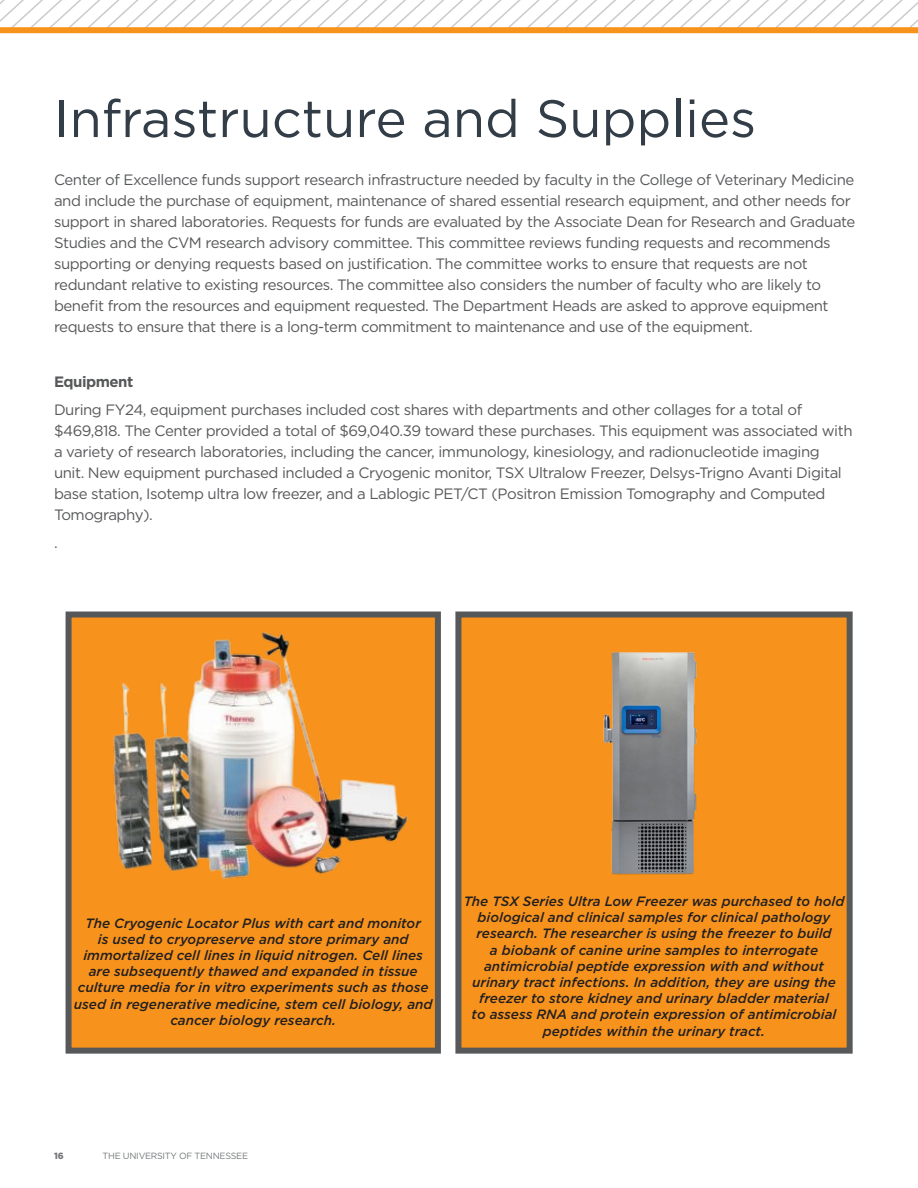
<style>
.page{position:relative;width:918px;height:1188px;background:#fff}
.page>*{position:absolute;margin:0;border:0;box-sizing:border-box;transform-origin:0 0}
.t1{font:52.5px "Gotham";color:#323d47}
.t2{font:15px/21px "Gotham";letter-spacing:-.03em;color:#57585a}
.t3{font:700 15px "Gotham";letter-spacing:-.03em;color:#57585a}
.t4{font:italic 500 13.5px/16.2px "Gotham";color:#231f20;text-align:center}
.t5{font:9px "Gotham";letter-spacing:-.03em;color:#76787b}
.t6{font:900 9px "Gotham";color:#76787b}
</style>
<div class="page">
<svg style="left:0;top:0;width:918px;height:34px"></svg>
<div style="left:0;top:27px;width:918px;height:6px;background:#f7931d"></div>
<div style="left:69px;top:615px;width:369px;height:436px;background:#f7931d"></div>
<div style="left:66px;top:612px;width:375px;height:442px;border:6px solid #57585a"></div>
<img style="left:88px;top:618px;width:330px;height:261px">
<div style="left:458px;top:615px;width:392px;height:436px;background:#f7931d"></div>
<div style="left:455px;top:612px;width:398px;height:442px;border:6px solid #57585a"></div>
<img style="left:461px;top:618px;width:386px;height:275px">
<p class="t1" style="left:54px;top:85px;width:703px">Infrastructure and Supplies</p>
<p class="t2" style="left:54px;top:168px;width:803px">Center of Excellence funds support research infrastructure needed by faculty in the College of Veterinary Medicine and include the purchase of equipment, maintenance of shared essential research equipment, and other needs for support in shared laboratories. Requests for funds are evaluated by the Associate Dean for Research and Graduate Studies and the CVM research advisory committee. This committee reviews funding requests and recommends supporting or denying requests based on justification. The committee works to ensure that requests are not redundant relative to existing resources. The committee also considers the number of faculty who are likely to benefit from the resources and equipment requested. The Department Heads are asked to approve equipment requests to ensure that there is a long-term commitment to maintenance and use of the equipment.</p>
<p class="t3" style="left:54px;top:372px;width:81px">Equipment</p>
<p class="t2" style="left:54px;top:399px;width:800px">During FY24, equipment purchases included cost shares with departments and other collages for a total of $469,818. The Center provided a total of $69,040.39 toward these purchases. This equipment was associated with a variety of research laboratories, including the cancer, immunology, kinesiology, and radionucleotide imaging unit. New equipment purchased included a Cryogenic monitor, TSX Ultralow Freezer, Delsys-Trigno Avanti Digital base station, Isotemp ultra low freezer, and a Lablogic PET/CT (Positron Emission Tomography and Computed Tomography).</p>
<p class="t2" style="left:54px;top:531px;width:5px">.</p>
<p class="t4" style="left:74px;top:915px;width:360px">The Cryogenic Locator Plus with cart and monitor<br>is used to cryopreserve and store primary and immortalized cell lines in liquid nitrogen. Cell lines are subsequently thawed and expanded in tissue culture media for in vitro experiments such as those used in regenerative medicine, stem cell biology, and cancer biology research.</p>
<p class="t4" style="left:464px;top:893px;width:382px">The TSX Series Ultra Low Freezer was purchased to hold biological and clinical samples for clinical pathology research. The researcher is using the freezer to build<br>a biobank of canine urine samples to interrogate antimicrobial peptide expression with and without urinary tract infections. In addition, they are using the freezer to store kidney and urinary bladder material<br>to assess RNA and protein expression of antimicrobial peptides within the urinary tract.</p>
<p class="t6" style="left:54px;top:1149px;width:11px">16</p>
<p class="t5" style="left:103px;top:1150px;width:147px">THE UNIVERSITY OF TENNESSEE</p>
</div>
